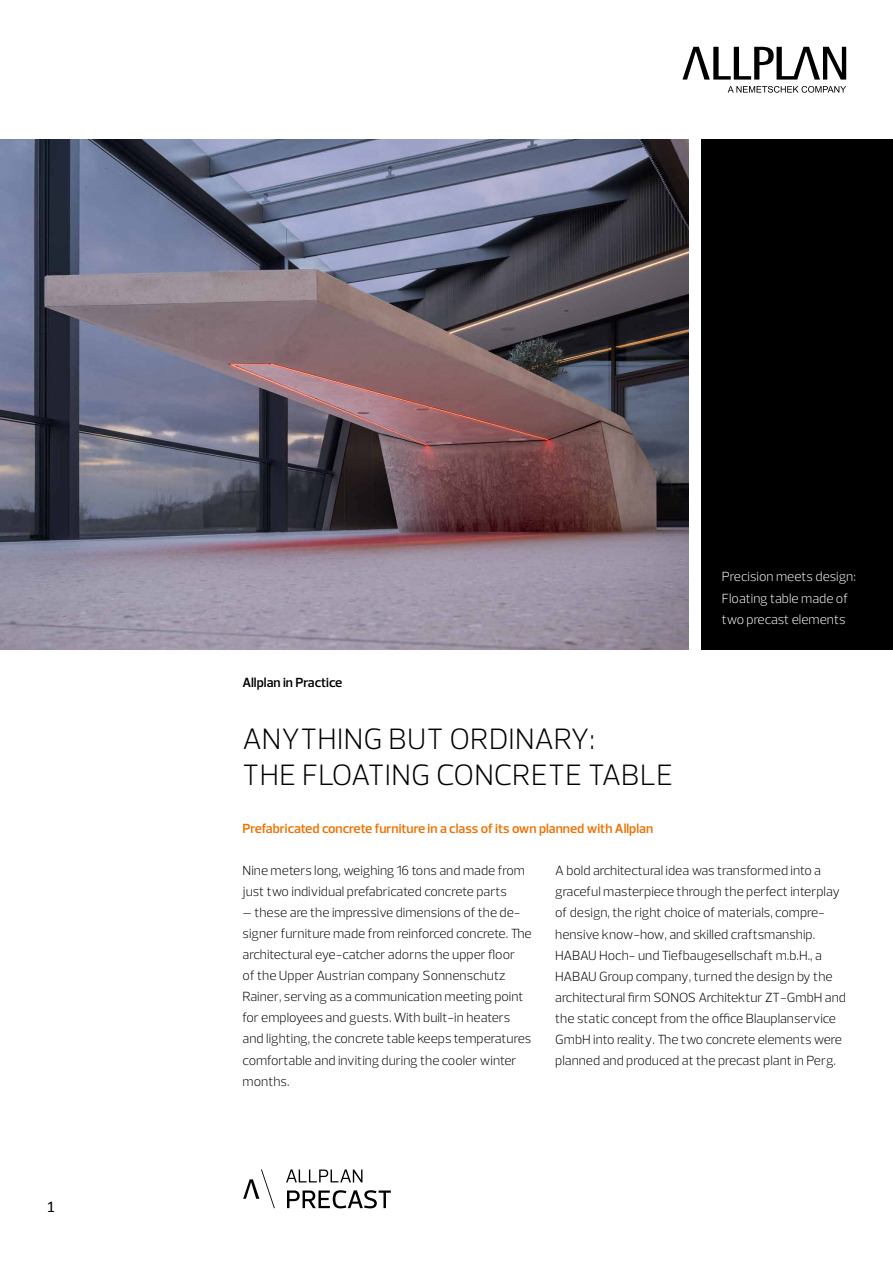
<style>
.page{position:relative;width:893px;height:1263px;background:#fff}
.page>*{position:absolute;margin:0;border:0;box-sizing:border-box;transform-origin:0 0}
.t1{font:300 30px/36px "Prelo";letter-spacing:.01em;color:#000}
.t2{font:16.5px "Calibri";color:#000}
.t3{font:300 13.5px/21px "Prelo";color:#000}
.t4{font:600 13.5px "Prelo";color:#ee7100}
.t5{font:300 13.5px/21px "Prelo";color:#fff}
.t6{font:600 13.5px "Prelo";color:#000}
</style>
<div class="page">
<div style="left:702px;top:139px;width:191px;height:510px;background:#000"></div>
<img style="left:0;top:139px;width:689px;height:510px">
<svg style="left:682px;top:47px;width:164px;height:33px"></svg>
<svg style="left:728px;top:86px;width:118px;height:7px"></svg>
<svg style="left:286px;top:1169px;width:76px;height:13px"></svg>
<svg style="left:287px;top:1190px;width:104px;height:18px"></svg>
<svg style="left:243px;top:1169px;width:32px;height:39px"></svg>
<p class="t2" style="left:47px;top:1197px;width:10px">1</p>
<p class="t6" style="left:242px;top:674px;width:101px">Allplan in Practice</p>
<p class="t5" style="left:722px;top:566px;width:136px">Precision meets design:<br>Floating table made of two precast elements</p>
<h1 class="t1" style="left:243px;top:721px;width:432px">ANYTHING BUT ORDINARY:<br>THE FLOATING CONCRETE TABLE</h1>
<p class="t4" style="left:242px;top:820px;width:412px">Prefabricated concrete furniture in a class of its own planned with Allplan</p>
<p class="t3" style="left:243px;top:860px;width:284px">Nine meters long, weighing 16 tons and made from just two individual prefabricated concrete parts</p>
<p class="t3" style="left:243px;top:902px;width:291px">– these are the impressive dimensions of the de&shy;signer furniture made from reinforced concrete. The architectural eye-catcher adorns the upper floor<br>of the Upper Austrian company Sonnenschutz Rainer, serving as a communication meeting point for employees and guests. With built-in heaters and lighting, the concrete table keeps temperatures comfortable and inviting during the cooler winter months.</p>
<p class="t3" style="left:555px;top:860px;width:292px">A bold architectural idea was transformed into a graceful masterpiece through the perfect interplay of design, the right choice of materials, compre&shy;hensive know-how, and skilled craftsmanship.<br>HABAU Hoch- und Tiefbaugesellschaft m.b.H., a HABAU Group company, turned the design by the architectural firm SONOS Architektur ZT-GmbH and the static concept from the office Blauplanservice GmbH into reality. The two concrete elements were planned and produced at the precast plant in Perg.</p>
</div>
